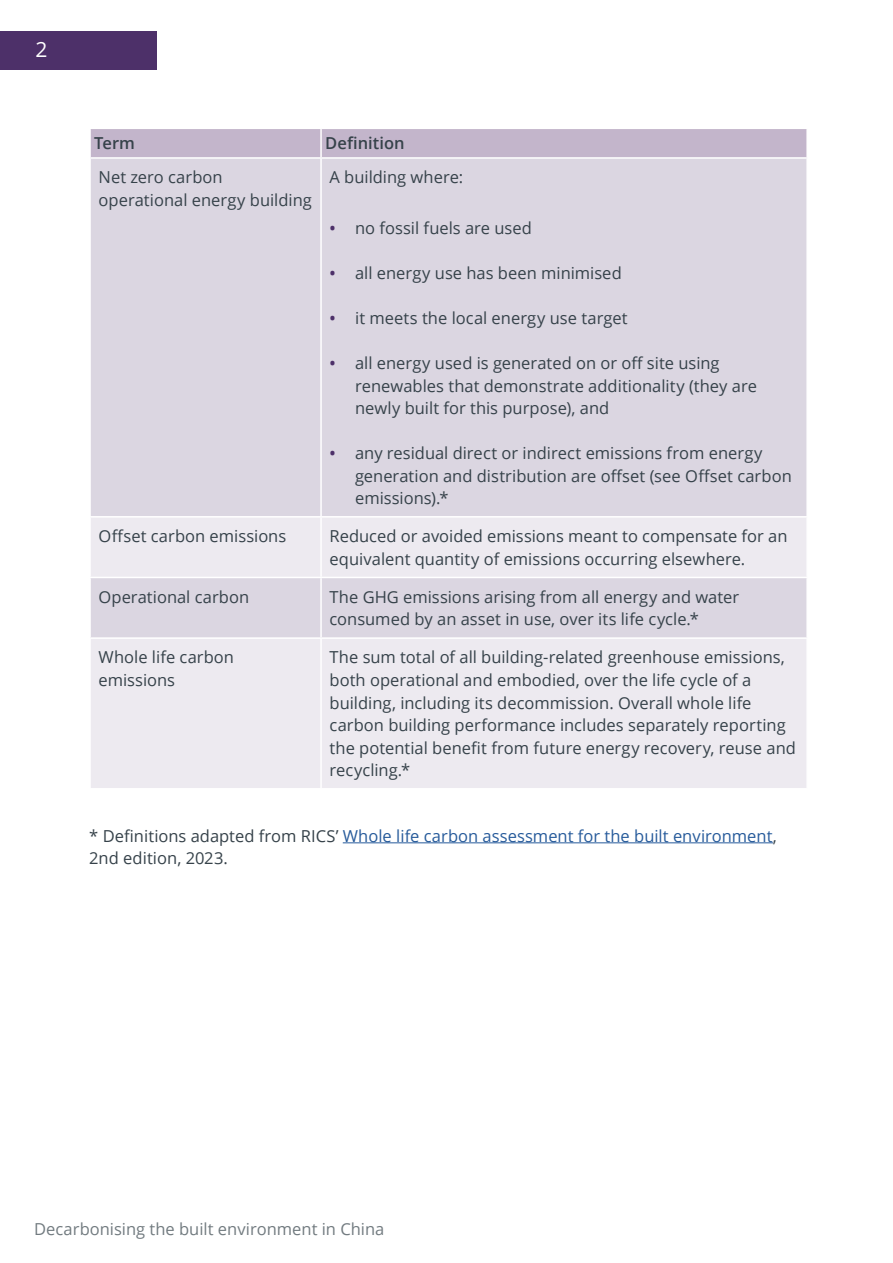
<style>
.page{position:relative;width:893px;height:1263px;background:#fff}
.page>*{position:absolute;margin:0;border:0;box-sizing:border-box;transform-origin:0 0}
.t1{font:16.5px/22.5px "Open Sans";color:#36424a}
.t2{font:16.5px/22.5px "Open Sans";color:#275b9b}
.t3{font:16.5px "Open Sans";color:#727b80}
.t4{font:600 16.5px "Open Sans";color:#36424a}
.t5{font:13.5px "Open Sans";color:#fff}
.s1{font-size:21px}
.s2{font-weight:600;color:#4d3069}
.s3{color:#36424a}
</style>
<div class="page">
<hr style="left:343px;top:842px;width:430px;height:1px;background:#275b9b">
<div style="left:91px;top:129px;width:715px;height:28px;background:#c3b5cb"></div>
<div style="left:91px;top:159px;width:715px;height:357px;background:#dbd6e1"></div>
<svg style="left:91px;top:518px;width:715px;height:270px;background:#e9e5ec"></svg>
<hr style="left:320px;top:129px;width:2px;height:28px;background:#fff">
<hr style="left:320px;top:159px;width:2px;height:357px;background:#fff">
<hr style="left:320px;top:518px;width:2px;height:59px;background:#fff">
<hr style="left:89px;top:577px;width:232px;height:1px;background:#fff">
<hr style="left:321px;top:577px;width:487px;height:1px;background:#fff">
<hr style="left:320px;top:578px;width:2px;height:59px;background:#fff">
<hr style="left:89px;top:637px;width:232px;height:2px;background:#fff">
<hr style="left:321px;top:637px;width:487px;height:2px;background:#fff">
<hr style="left:320px;top:639px;width:2px;height:149px;background:#fff">
<div style="left:0;top:31px;width:157px;height:39px;background:#4d3069"></div>
<p class="t5" style="left:35px;top:42px;width:14px">I P<span class="s1">2</span></p>
<p class="t4" style="left:94px;top:132px;width:42px">Term</p>
<p class="t4" style="left:325px;top:132px;width:81px">Definition</p>
<p class="t1" style="left:99px;top:166px;width:215px">Net zero carbon operational energy building</p>
<p class="t1" style="left:330px;top:166px;width:135px">A building where:</p>
<p class="t1" style="left:330px;top:216px;width:204px"><span class="s2">•</span> no fossil fuels are used</p>
<p class="t1" style="left:330px;top:261px;width:294px"><span class="s2">•</span> all energy use has been minimised</p>
<p class="t1" style="left:330px;top:306px;width:300px"><span class="s2">•</span> it meets the local energy use target</p>
<p class="t1" style="left:355px;top:351px;width:403px;text-indent:-26px"><span class="s2">•</span> all energy used is generated on or off site using renewables that demonstrate additionality (they are newly built for this purpose), and</p>
<p class="t1" style="left:355px;top:441px;width:438px;text-indent:-26px"><span class="s2">•</span> any residual direct or indirect emissions from energy generation and distribution are offset (see Offset carbon emissions).*</p>
<p class="t1" style="left:99px;top:524px;width:189px">Offset carbon emissions</p>
<p class="t1" style="left:330px;top:524px;width:459px">Reduced or avoided emissions meant to compensate for an equivalent quantity of emissions occurring elsewhere.</p>
<p class="t1" style="left:99px;top:585px;width:152px">Operational carbon</p>
<p class="t1" style="left:330px;top:585px;width:411px">The GHG emissions arising from all energy and water consumed by an asset in use, over its life cycle.*</p>
<p class="t1" style="left:99px;top:646px;width:137px">Whole life carbon emissions</p>
<p class="t1" style="left:330px;top:646px;width:468px">The sum total of all building-related greenhouse emissions, both operational and embodied, over the life cycle of a building, including its decommission. Overall whole life carbon building performance includes separately reporting the potential benefit from future energy recovery, reuse and recycling.*</p>
<p class="t2" style="left:89px;top:824px;width:689px"><span class="s3">* Definitions adapted from RICS’</span> Whole life carbon assessment for the built environment<span class="s3">,<br>2nd edition, 2023.</span></p>
<p class="t3" style="left:34px;top:1217px;width:352px">Decarbonising the built environment in China</p>
</div>
